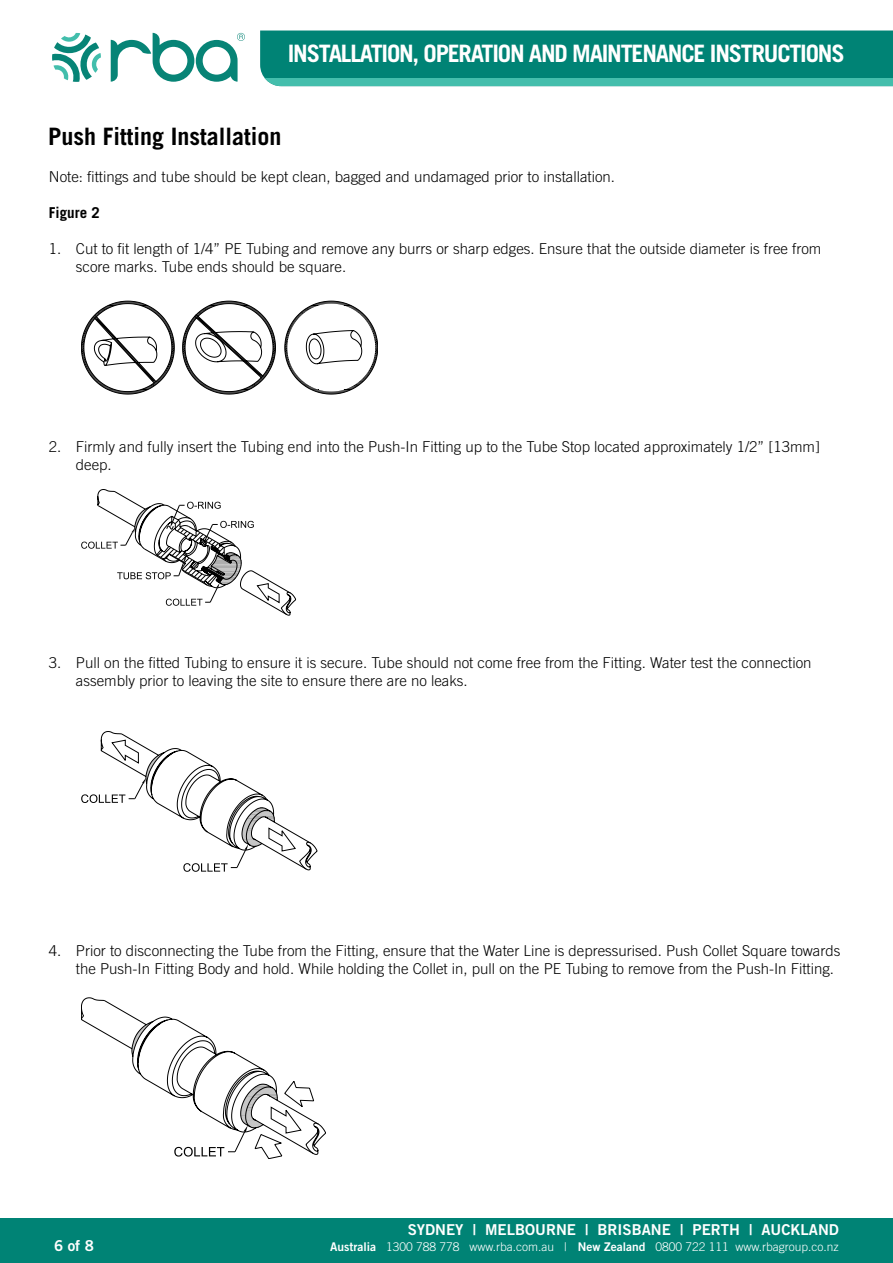
<style>
.page{position:relative;width:893px;height:1263px;background:#fff}
.page>*{position:absolute;margin:0;border:0;box-sizing:border-box;transform-origin:0 0}
.t1{font:700 24px "Trade Gothic LT Std";letter-spacing:-.05em;color:#fff}
.t2{font:700 24px "Trade Gothic LT Std";color:#000}
.t3{font:300 15px/18px "Trade Gothic LT Std";color:#000}
.t4{font:15px "Trade Gothic LT Std Bd 2";color:#fff}
.t5{font:700 15px "Trade Gothic LT Std";color:#000}
.t6{font:300 12px "Trade Gothic LT Std";color:#fff}
.s1{font-family:"Trade Gothic LT Std Bd 2";font-weight:400}
</style>
<div class="page">
<svg style="left:111px;top:33px;width:134px;height:49px"></svg>
<svg style="left:52px;top:33px;width:49px;height:49px"></svg>
<div style="left:260px;top:31px;width:633px;height:47px;background:#008375"></div>
<div style="left:260px;top:78px;width:633px;height:8px;background:#44beac"></div>
<div style="left:0;top:1218px;width:893px;height:45px;background:#008375"></div>
<svg style="left:81px;top:301px;width:297px;height:94px"></svg>
<svg style="left:81px;top:731px;width:236px;height:141px"></svg>
<svg style="left:81px;top:489px;width:215px;height:126px"></svg>
<svg style="left:81px;top:997px;width:245px;height:162px"></svg>
<h1 class="t1" style="left:288px;top:39px;width:558px">INSTALLATION, OPERATION AND MAINTENANCE INSTRUCTIONS</h1>
<h1 class="t2" style="left:48px;top:122px;width:235px">Push Fitting Installation</h1>
<p class="t3" style="left:49px;top:167px;width:567px">Note: fittings and tube should be kept clean, bagged and undamaged prior to installation.</p>
<p class="t5" style="left:49px;top:203px;width:52px">Figure 2</p>
<p class="t3" style="left:76px;top:239px;width:747px;text-indent:-27px">1. Cut to fit length of 1/4” PE Tubing and remove any burrs or sharp edges. Ensure that the outside diameter is free from score marks. Tube ends should be square.</p>
<p class="t3" style="left:76px;top:437px;width:746px;text-indent:-27px">2. Firmly and fully insert the Tubing end into the Push-In Fitting up to the Tube Stop located approximately 1/2” [13mm] deep.</p>
<p class="t3" style="left:76px;top:653px;width:737px;text-indent:-27px">3. Pull on the fitted Tubing to ensure it is secure. Tube should not come free from the Fitting. Water test the connection assembly prior to leaving the site to ensure there are no leaks.</p>
<p class="t3" style="left:76px;top:941px;width:766px;text-indent:-27px">4. Prior to disconnecting the Tube from the Fitting, ensure that the Water Line is depressurised. Push Collet Square towards the Push-In Fitting Body and hold. While holding the Collet in, pull on the PE Tubing to remove from the Push-In Fitting.</p>
<p class="t4" style="left:408px;top:1220px;width:433px">SYDNEY | MELBOURNE | BRISBANE | PERTH | AUCKLAND</p>
<p class="t4" style="left:54px;top:1237px;width:41px">6 of 8</p>
<p class="t6" style="left:330px;top:1240px;width:510px"><span class="s1">Australia</span> 1300 788 778 www.rba.com.au | <span class="s1">New Zealand</span> 0800 722 111 www.rbagroup.co.nz</p>
</div>
